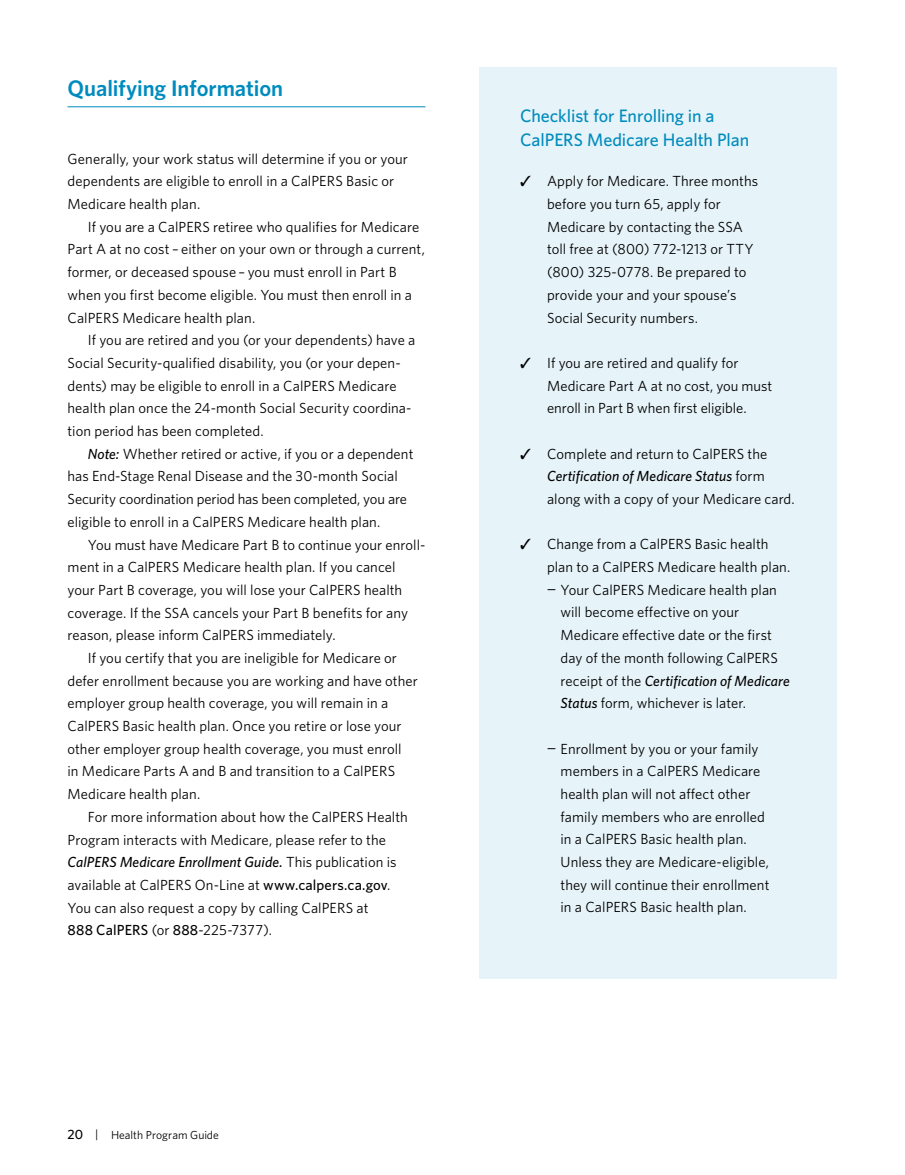
<style>
.page{position:relative;width:905px;height:1175px;background:#fff}
.page>*{position:absolute;margin:0;border:0;box-sizing:border-box;transform-origin:0 0}
.t1{font:600 22.5px "Whitney";letter-spacing:-.005em;color:#008bbe}
.Callout_Header__if_s{font:500 18px/24px "Whitney";letter-spacing:-.005em;color:#008bbe}
.body{font:14.7px/22.6px "Whitney";letter-spacing:.005em;color:#000}
.Note_color{font:14.7px/22.6px "Whitney";color:#000}
.body-1st_paragraph{font:14.7px/22.6px "Whitney";letter-spacing:.005em;color:#000}
.t2{font:11.7px "Whitney";letter-spacing:.005em;color:#000}
.s1{font-weight:500;font-style:italic}
.s2{font-weight:500}
.s3{font-weight:500;font-size:13.5px}
.s4{font-size:12px}
.s5{font-family:"Franklin Gothic";font-size:15px}
</style>
<div class="page">
<hr style="left:68px;top:106px;width:357px;height:1px;background:#008bbe">
<div style="left:479px;top:68px;width:358px;height:911px;background:#e6f3f8"></div>
<h2 class="t1" style="left:68px;top:73px;width:217px">Qualifying Information</h2>
<p class="body-1st_paragraph" style="left:68px;top:147px;width:342px">Generally, your work status will determine if you or your dependents are eligible to enroll in a CalPERS Basic or<br>Medicare health plan.</p>
<p class="body" style="left:68px;top:215px;width:359px;text-indent:20px">If you are a CalPERS retiree who qualifies for Medicare Part A at no cost – either on your own or through a current, former, or deceased spouse – you must enroll in Part B when you first become eligible. You must then enroll in a CalPERS Medicare health plan.</p>
<p class="body" style="left:68px;top:328px;width:349px;text-indent:20px">If you are retired and you (or your dependents) have a Social Security-qualified disability, you (or your depen&shy;dents) may be eligible to enroll in a CalPERS Medicare health plan once the 24-month Social Security coordina&shy;tion period has been completed.</p>
<p class="Note_color" style="left:68px;top:442px;width:347px;text-indent:20px"><span class="s1">Note:</span> Whether retired or active, if you or a dependent has End-Stage Renal Disease and the 30-month Social Security coordination period has been completed, you are eligible to enroll in a CalPERS Medicare health plan.</p>
<p class="body" style="left:68px;top:532px;width:359px;text-indent:20px">You must have Medicare Part B to continue your enroll&shy;ment in a CalPERS Medicare health plan. If you cancel your Part B coverage, you will lose your CalPERS health coverage. If the SSA cancels your Part B benefits for any reason, please inform CalPERS immediately.</p>
<p class="body" style="left:68px;top:646px;width:352px;text-indent:20px">If you certify that you are ineligible for Medicare or defer enrollment because you are working and have other employer group health coverage, you will remain in a CalPERS Basic health plan. Once you retire or lose your other employer group health coverage, you must enroll<br>in Medicare Parts A and B and transition to a CalPERS Medicare health plan.</p>
<p class="body" style="left:68px;top:805px;width:342px;text-indent:20px">For more information about how the CalPERS Health Program interacts with Medicare, please refer to the <span class="s1">CalPERS Medicare Enrollment Guide.</span> This publication is available at CalPERS On-Line at <span class="s2">www.calpers.ca.gov</span>.<br>You can also request a copy by calling CalPERS at<br><span class="s2">888 CalPERS</span> (or <span class="s2">888</span>-225-7377).</p>
<p class="t2" style="left:68px;top:1126px;width:153px"><span class="s3">20</span> <span class="s4">|</span> Health Program Guide</p>
<p class="Callout_Header__if_s" style="left:520px;top:104px;width:231px">Checklist for Enrolling in a<br>CalPERS Medicare Health Plan</p>
<p class="body" style="left:547px;top:170px;width:212px;text-indent:-27px">✓ Apply for Medicare. Three months before you turn 65, apply for<br>Medicare by contacting the SSA toll free at (800) 772-1213 or TTY (800) 325-0778. Be prepared to provide your and your spouse’s<br>Social Security numbers.</p>
<p class="body" style="left:547px;top:351px;width:227px;text-indent:-27px">✓ If you are retired and qualify for<br>Medicare Part A at no cost, you must enroll in Part B when first eligible.</p>
<p class="body" style="left:547px;top:442px;width:249px;text-indent:-27px">✓ Complete and return to CalPERS the<br><span class="s1">Certification of Medicare Status</span> form along with a copy of your Medicare card.</p>
<p class="body" style="left:547px;top:532px;width:245px;text-indent:-27px">✓ Change from a CalPERS Basic health plan to a CalPERS Medicare health plan.</p>
<p class="body" style="left:560px;top:578px;width:231px;text-indent:-14px"><span class="s5">−</span> Your CalPERS Medicare health plan will become effective on your Medicare effective date or the first day of the month following CalPERS receipt of the <span class="s1">Certification of Medicare Status</span> form, whichever is later.</p>
<p class="body" style="left:560px;top:737px;width:210px;text-indent:-14px"><span class="s5">−</span> Enrollment by you or your family members in a CalPERS Medicare health plan will not affect other family members who are enrolled in a CalPERS Basic health plan.<br>Unless they are Medicare-eligible, they will continue their enrollment in a CalPERS Basic health plan.</p>
</div>
